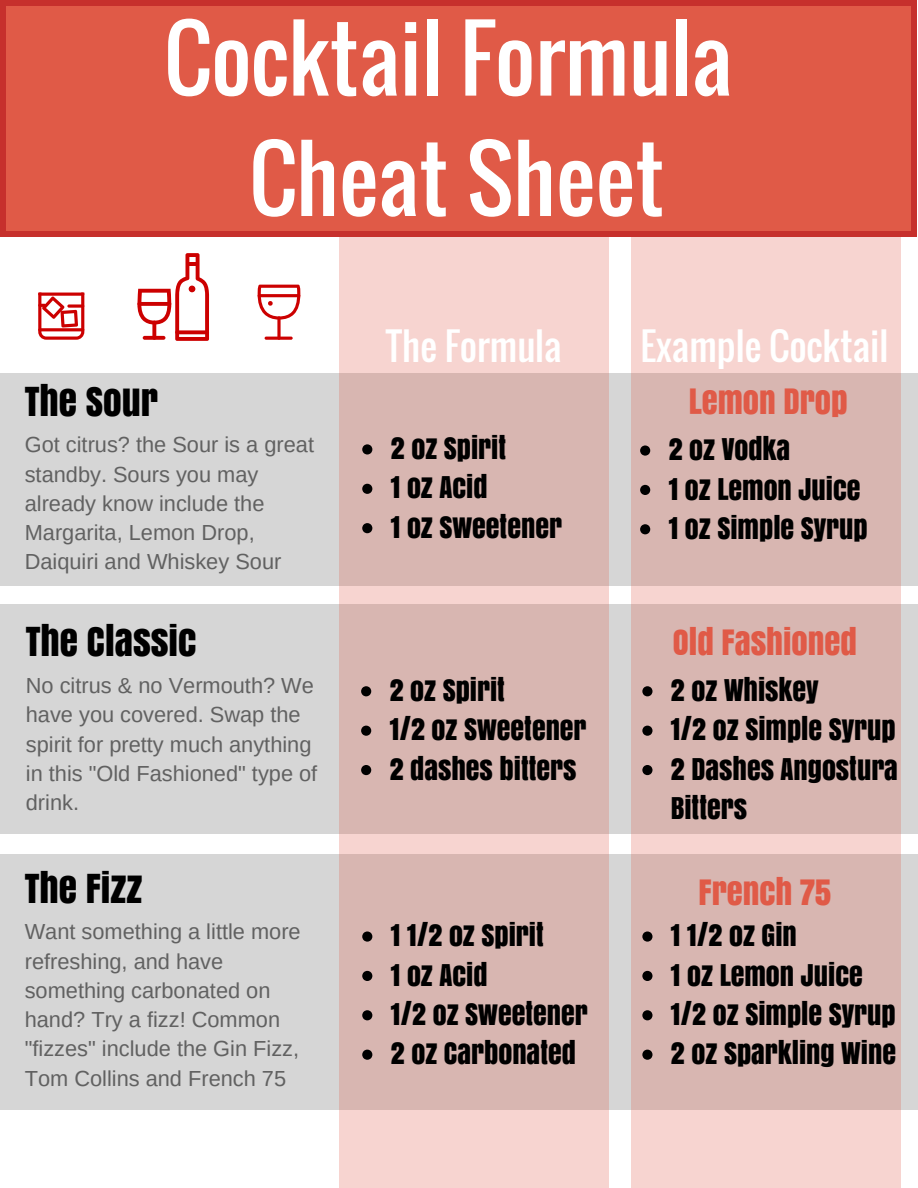
<style>
.page{position:relative;width:918px;height:1188px;background:#fff}
.page>*{position:absolute;margin:0;border:0;box-sizing:border-box;transform-origin:0 0}
.t1{font:87.15px/120.3px "Oswald";color:#fff;text-align:center}
.t2{font:37.35px "Oswald";color:#fff}
.t3{font:37.35px "Anton";color:#000}
.t4{font:32.7px "Anton";color:#e05a47}
.t5{font:28.05px/39.3px "Anton";color:#000}
.t6{font:21.75px/29.2px "Arimo";color:#616161}
</style>
<div class="page">
<div style="left:0;top:373px;width:918px;height:213px;background:#d6d6d6"></div>
<div style="left:0;top:604px;width:918px;height:229px;background:#d6d6d6"></div>
<div style="left:0;top:854px;width:918px;height:255px;background:#d6d6d6"></div>
<svg style="left:631px;top:237px;width:270px;height:951px;background:#e0bdb9"></svg>
<svg style="left:339px;top:237px;width:270px;height:951px;background:#e0bdb9"></svg>
<div style="left:0;top:2px;width:917px;height:233px;background:#e05a47"></div>
<svg style="left:912px;top:232px;width:4px;height:5px"></svg>
<div style="left:0;top:5px;width:5px;height:227px;background:#c6302c"></div>
<svg style="left:0;top:232px;width:5px;height:5px"></svg>
<div style="left:911px;top:5px;width:5px;height:227px;background:#c6302c"></div>
<div style="left:5px;top:232px;width:907px;height:5px;background:#c6302c"></div>
<svg style="left:912px;top:0;width:4px;height:5px"></svg>
<svg style="left:0;top:0;width:5px;height:5px"></svg>
<div style="left:5px;top:0;width:907px;height:5px;background:#c6302c"></div>
<svg style="left:277px;top:316px;width:4px;height:24px"></svg>
<hr style="left:265px;top:337px;width:28px;height:3px;background:#c00;border-radius:2px">
<svg style="left:258px;top:285px;width:42px;height:35px"></svg>
<hr style="left:258px;top:294px;width:42px;height:3px;background:#c00;border-radius:2px">
<svg style="left:137px;top:253px;width:72px;height:88px"></svg>
<svg style="left:38px;top:293px;width:46px;height:47px"></svg>
<svg style="left:362px;top:444px;width:10px;height:10px"></svg>
<svg style="left:362px;top:484px;width:10px;height:10px"></svg>
<svg style="left:362px;top:523px;width:10px;height:10px"></svg>
<svg style="left:361px;top:686px;width:10px;height:10px"></svg>
<svg style="left:361px;top:726px;width:10px;height:10px"></svg>
<svg style="left:361px;top:765px;width:10px;height:10px"></svg>
<svg style="left:362px;top:932px;width:10px;height:10px"></svg>
<svg style="left:362px;top:971px;width:10px;height:10px"></svg>
<svg style="left:362px;top:1010px;width:10px;height:10px"></svg>
<svg style="left:362px;top:1050px;width:10px;height:10px"></svg>
<svg style="left:640px;top:446px;width:10px;height:10px"></svg>
<svg style="left:640px;top:485px;width:10px;height:10px"></svg>
<svg style="left:640px;top:524px;width:10px;height:10px"></svg>
<svg style="left:642px;top:686px;width:10px;height:10px"></svg>
<svg style="left:642px;top:726px;width:10px;height:10px"></svg>
<svg style="left:642px;top:765px;width:10px;height:10px"></svg>
<svg style="left:642px;top:932px;width:10px;height:10px"></svg>
<svg style="left:642px;top:971px;width:10px;height:10px"></svg>
<svg style="left:642px;top:1010px;width:10px;height:10px"></svg>
<svg style="left:642px;top:1050px;width:10px;height:10px"></svg>
<h1 class="t1" style="left:164px;top:-2px;width:570px">Cocktail Formula<br>Cheat Sheet</h1>
<h2 class="t3" style="left:25px;top:372px;width:135px">THE SOUR</h2>
<p class="t6" style="left:25px;top:430px;width:291px">Got citrus? the Sour is a great standby. Sours you may already know include the<br>Margarita, Lemon Drop,<br>Daiquiri and Whiskey Sour</p>
<h2 class="t3" style="left:26px;top:612px;width:172px">THE CLASSIC</h2>
<p class="t6" style="left:26px;top:671px;width:293px">No citrus &amp; no Vermouth? We have you covered. Swap the spirit for pretty much anything in this "Old Fashioned" type of drink.</p>
<h2 class="t3" style="left:25px;top:859px;width:119px">THE FIZZ</h2>
<p class="t6" style="left:25px;top:917px;width:277px">Want something a little more refreshing, and have something carbonated on hand? Try a fizz! Common "fizzes" include the Gin Fizz,<br>Tom Collins and French 75</p>
<h2 class="t2" style="left:386px;top:318px;width:177px">The Formula</h2>
<h2 class="t2" style="left:641px;top:318px;width:249px">Example Cocktail</h2>
<p class="t5" style="left:391px;top:427px;width:173px">2 OZ SPIRIT<br>1 OZ ACID<br>1 OZ SWEETENER</p>
<p class="t5" style="left:390px;top:669px;width:198px">2 OZ SPIRIT<br>1/2 OZ SWEETENER<br>2 DASHES BITTERS</p>
<p class="t5" style="left:391px;top:915px;width:198px">1 1/2 OZ SPIRIT<br>1 OZ ACID<br>1/2 OZ SWEETENER<br>2 OZ CARBONATED</p>
<h3 class="t4" style="left:689px;top:376px;width:160px">LEMON DROP</h3>
<p class="t5" style="left:669px;top:429px;width:200px">2 OZ VODKA<br>1 OZ LEMON JUICE<br>1 OZ SIMPLE SYRUP</p>
<h3 class="t4" style="left:673px;top:616px;width:186px">OLD FASHIONED</h3>
<p class="t5" style="left:671px;top:669px;width:229px">2 OZ WHISKEY<br>1/2 OZ SIMPLE SYRUP<br>2 DASHES ANGOSTURA<br>BITTERS</p>
<h3 class="t4" style="left:699px;top:866px;width:134px">FRENCH 75</h3>
<p class="t5" style="left:671px;top:915px;width:227px">1 1/2 OZ GIN<br>1 OZ LEMON JUICE<br>1/2 OZ SIMPLE SYRUP<br>2 OZ SPARKLING WINE</p>
</div>
